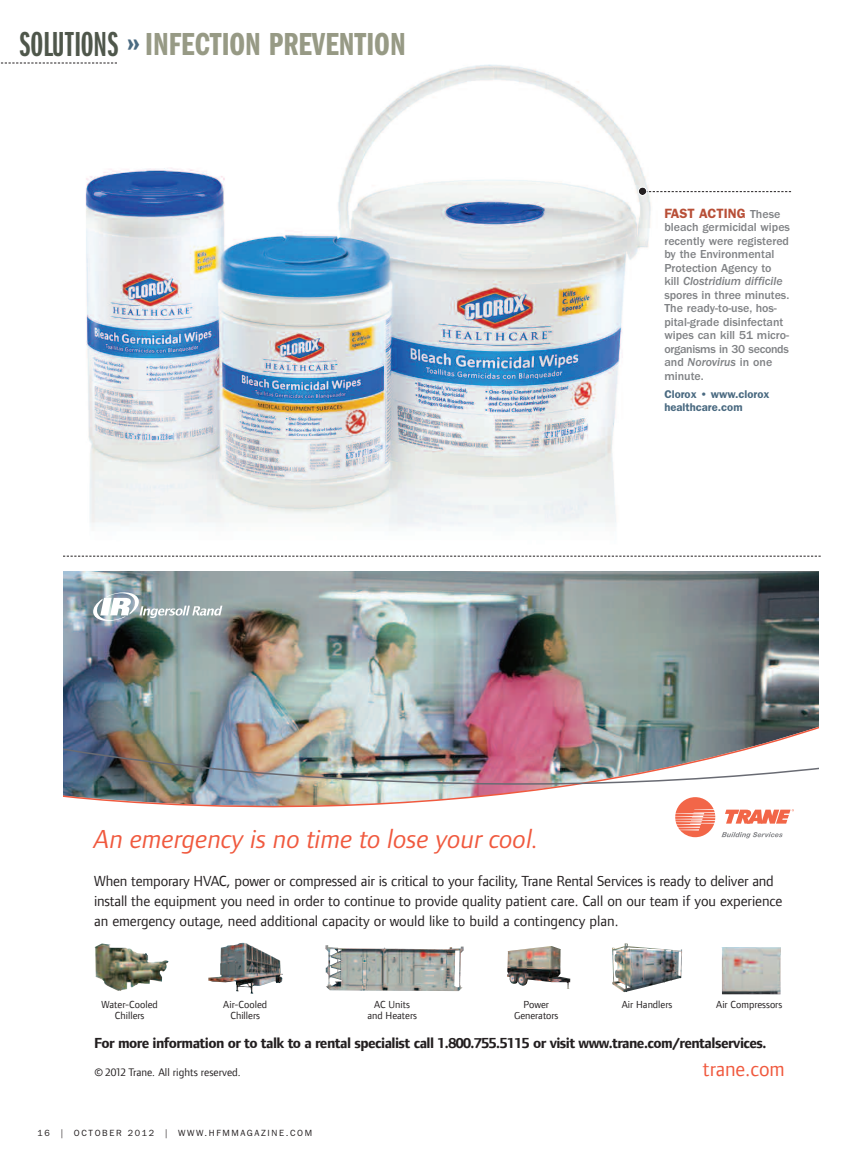
<style>
.page{position:relative;width:864px;height:1161px;background:#fff}
.page>*{position:absolute;margin:0;border:0;box-sizing:border-box;transform-origin:0 0}
.t1{font:33px "Franklin Gothic Demi Cmpr";color:#979a85}
.t2{font:italic 27px "Foundry Form Sans";color:#f0593e}
.t3{font:21px "Foundry Form Sans";color:#f0593e}
.t4{font:15px/20.2px "Foundry Form Sans";letter-spacing:-.005em;color:#231f20}
.t5{font:700 15px "Foundry Form Sans";letter-spacing:-.035em;color:#231f20}
.t6{font:600 13.5px "Franklin Gothic";color:#b84f37}
.t7{font:500 12px/13.5px "Franklin Gothic";color:#808285}
.t8{font:600 11.25px/13.5px "Franklin Gothic";color:#4a6a81}
.t9{font:11.25px "Foundry Form Sans";color:#231f20}
.t10{font:10.5px "Foundry Form Sans";color:#231f20}
.t11{font:9px "Franklin Gothic";letter-spacing:.18em;color:#231f20}
.s1{font-family:"Franklin Gothic Demi X Cmpr";font-size:36px;color:#4f574b}
.s2{font-family:"Franklin Gothic";font-weight:800;font-size:36px;color:#4a6a81}
.s3{font-weight:500;font-size:12px;color:#808285}
.s4{font-style:italic}
</style>
<div class="page">
<img style="left:61px;top:62px;width:611px;height:467px">
<svg style="left:1px;top:63px;width:116px;height:1px"></svg>
<svg style="left:647px;top:191px;width:144px;height:1px"></svg>
<div style="left:639px;top:188px;width:7px;height:7px;background:#231f20;border-radius:50%"></div>
<div style="left:638px;top:187px;width:9px;height:9px;border:2px solid #fff;border-radius:50%"></div>
<img style="left:63px;top:572px;width:756px;height:149px">
<img style="left:63px;top:721px;width:756px;height:118px">
<img style="left:63px;top:745px;width:756px;height:70px">
<img style="left:325px;top:945px;width:139px;height:46px">
<img style="left:95px;top:944px;width:74px;height:47px">
<img style="left:507px;top:946px;width:63px;height:43px">
<img style="left:612px;top:943px;width:70px;height:49px">
<img style="left:208px;top:942px;width:75px;height:52px">
<img style="left:722px;top:947px;width:58px;height:47px">
<svg style="left:93px;top:592px;width:129px;height:29px"></svg>
<svg style="left:63px;top:556px;width:758px;height:1px"></svg>
<h1 class="t1" style="left:20px;top:33px;width:388px"><span class="s1">SOLUTIONS</span> <span class="s2">»</span> INFECTION PREVENTION</h1>
<p class="t6" style="left:664px;top:208px;width:118px">FAST ACTING <span class="s3">These</span></p>
<p class="t7" style="left:664px;top:221px;width:127px">bleach germicidal wipes recently were registered by the Environmental<br>Protection Agency to<br>kill <span class="s4">Clostridium difficile </span>spores in three minutes.<br>The ready-to-use, hos&shy;pital-grade disinfectant wipes can kill 51 micro&shy;organisms in 30 seconds and <span class="s4">Norovirus</span> in one minute.</p>
<p class="t8" style="left:664px;top:388px;width:107px">Clorox • www.clorox healthcare.com</p>
<h2 class="t2" style="left:94px;top:830px;width:446px">An emergency is no time to lose your cool.</h2>
<p class="t4" style="left:94px;top:871px;width:690px">When temporary HVAC, power or compressed air is critical to your facility, Trane Rental Services is ready to deliver and install the equipment you need in order to continue to provide quality patient care. Call on our team if you experience an emergency outage, need additional capacity or would like to build a contingency plan.</p>
<p class="t10" style="left:102px;top:998px;width:58px">Water-Cooled</p>
<p class="t10" style="left:223px;top:998px;width:45px">Air-Cooled</p>
<p class="t10" style="left:374px;top:998px;width:37px">AC Units</p>
<p class="t10" style="left:523px;top:998px;width:27px">Power</p>
<p class="t10" style="left:622px;top:998px;width:52px">Air Handlers</p>
<p class="t10" style="left:716px;top:998px;width:68px">Air Compressors</p>
<p class="t10" style="left:115px;top:1009px;width:31px">Chillers</p>
<p class="t10" style="left:230px;top:1009px;width:31px">Chillers</p>
<p class="t10" style="left:367px;top:1009px;width:51px">and Heaters</p>
<p class="t10" style="left:514px;top:1009px;width:46px">Generators</p>
<p class="t5" style="left:94px;top:1034px;width:674px">For more information or to talk to a rental specialist call 1.800.755.5115 or visit www.trane.com/rentalservices.</p>
<p class="t9" style="left:95px;top:1066px;width:148px">© 2012 Trane. All rights reserved.</p>
<h3 class="t3" style="left:703px;top:1057px;width:83px">trane.com</h3>
<p class="t11" style="left:38px;top:1129px;width:276px">16 | OCTOBER 2012 | WWW.HFMMAGAZINE.COM</p>
</div>
